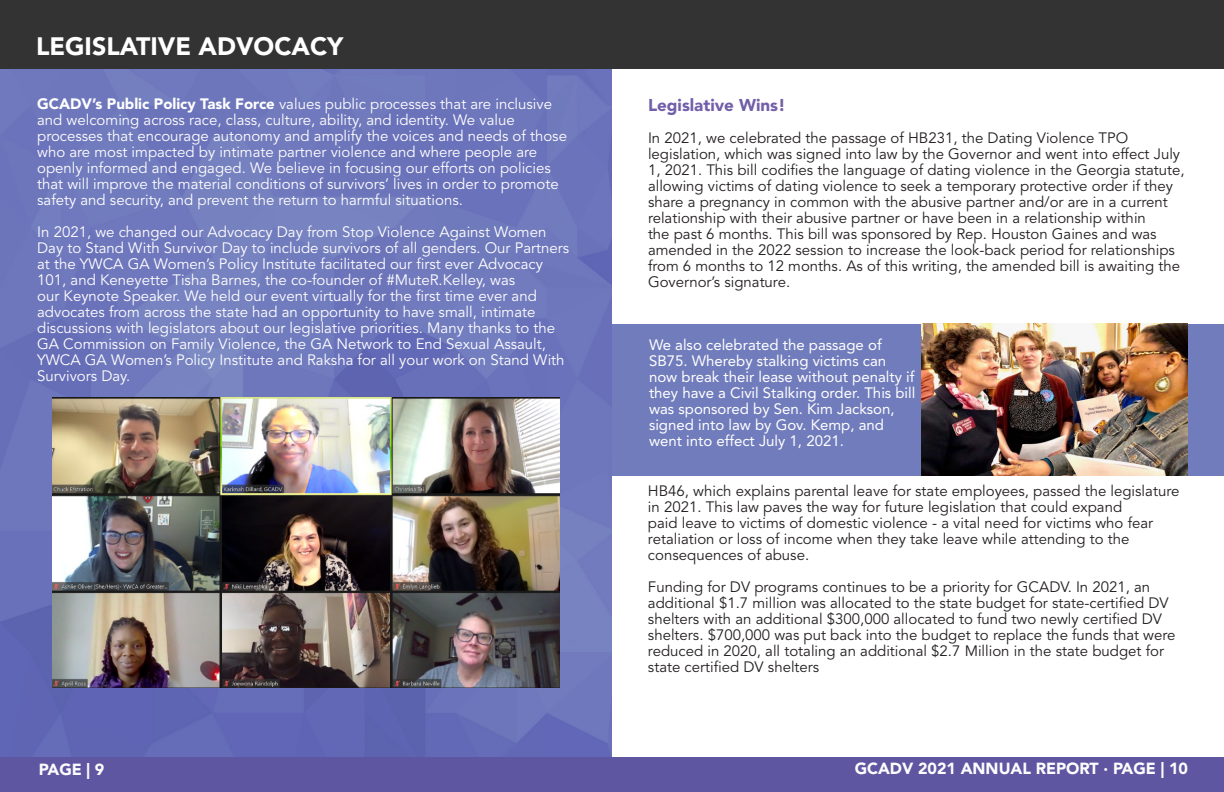
<style>
.page{position:relative;width:1224px;height:792px;background:#fff}
.page>*{position:absolute;margin:0;border:0;box-sizing:border-box;transform-origin:0 0}
.t1{font:900 25px "Avenir LT Std";color:#fff}
.Small_Heading{font:900 17px "Avenir LT Std";color:#715fa9}
.t2{font:900 16px "Avenir LT Std";color:#fcfdfd}
.t3{font:900 16px "Avenir LT Std";color:#fcfcfc}
.Avenir_Body_15{font:15px/16px "Avenir LT Std";color:#231f20}
.Avenir_Body_15-2{font:15px/16px "Avenir LT Std";color:#fff}
.Avenir_Body_15-3{font:15px/16px "Avenir LT Std";color:#fff}
.s1{font-weight:900}
</style>
<div class="page">
<img style="left:0;top:68px;width:612px;height:689px">
<div style="left:0;top:0;width:1224px;height:68px;background:#323332"></div>
<div style="left:0;top:757px;width:1224px;height:35px;background:#5f56a2"></div>
<div style="left:612px;top:324px;width:612px;height:152px;background:#717cbc"></div>
<img style="left:53px;top:397px;width:507px;height:290px">
<img style="left:922px;top:324px;width:266px;height:152px">
<p class="t1" style="left:36px;top:31px;width:309px">LEGISLATIVE ADVOCACY</p>
<p class="Avenir_Body_15-2" style="left:37px;top:97px;width:531px"><span class="s1">GCADV’s Public Policy Task Force</span> values public processes that are inclusive and welcoming across race, class, culture, ability, and identity. We value processes that encourage autonomy and amplify the voices and needs of those who are most impacted by intimate partner violence and where people are openly informed and engaged. We believe in focusing our efforts on policies that will improve the material conditions of survivors’ lives in order to promote safety and security, and prevent the return to harmful situations.</p>
<p class="Avenir_Body_15-2" style="left:37px;top:225px;width:533px">In 2021, we changed our Advocacy Day from Stop Violence Against Women Day to Stand With Survivor Day to include survivors of all genders. Our Partners at the YWCA GA Women’s Policy Institute facilitated our first ever Advocacy 101, and Keneyette Tisha Barnes, the co-founder of #MuteR.Kelley, was<br>our Keynote Speaker. We held our event virtually for the first time ever and advocates from across the state had an opportunity to have small, intimate discussions with legislators about our legislative priorities. Many thanks to the GA Commission on Family Violence, the GA Network to End Sexual Assault, YWCA GA Women’s Policy Institute and Raksha for all your work on Stand With Survivors Day.</p>
<p class="Small_Heading" style="left:648px;top:95px;width:139px">Legislative Wins!</p>
<p class="Avenir_Body_15" style="left:648px;top:130px;width:538px">In 2021, we celebrated the passage of HB231, the Dating Violence TPO legislation, which was signed into law by the Governor and went into effect July 1, 2021. This bill codifies the language of dating violence in the Georgia statute, allowing victims of dating violence to seek a temporary protective order if they share a pregnancy in common with the abusive partner and/or are in a current relationship with their abusive partner or have been in a relationship within<br>the past 6 months. This bill was sponsored by Rep. Houston Gaines and was amended in the 2022 session to increase the look-back period for relationships from 6 months to 12 months. As of this writing, the amended bill is awaiting the Governor’s signature.</p>
<p class="Avenir_Body_15-3" style="left:649px;top:336px;width:268px">We also celebrated the passage of SB75. Whereby stalking victims can now break their lease without penalty if they have a Civil Stalking order. This bill was sponsored by Sen. Kim Jackson, signed into law by Gov. Kemp, and went into effect July 1, 2021.</p>
<p class="Avenir_Body_15" style="left:648px;top:483px;width:533px">HB46, which explains parental leave for state employees, passed the legislature in 2021. This law paves the way for future legislation that could expand<br>paid leave to victims of domestic violence - a vital need for victims who fear retaliation or loss of income when they take leave while attending to the consequences of abuse.</p>
<p class="Avenir_Body_15" style="left:648px;top:579px;width:529px">Funding for DV programs continues to be a priority for GCADV. In 2021, an additional $1.7 million was allocated to the state budget for state-certified DV shelters with an additional $300,000 allocated to fund two newly certified DV shelters. $700,000 was put back into the budget to replace the funds that were reduced in 2020, all totaling an additional $2.7 Million in the state budget for state certified DV shelters</p>
<p class="t3" style="left:39px;top:760px;width:67px">PAGE | 9</p>
<p class="t2" style="left:855px;top:759px;width:335px">GCADV 2021 ANNUAL REPORT · PAGE | 10</p>
</div>
